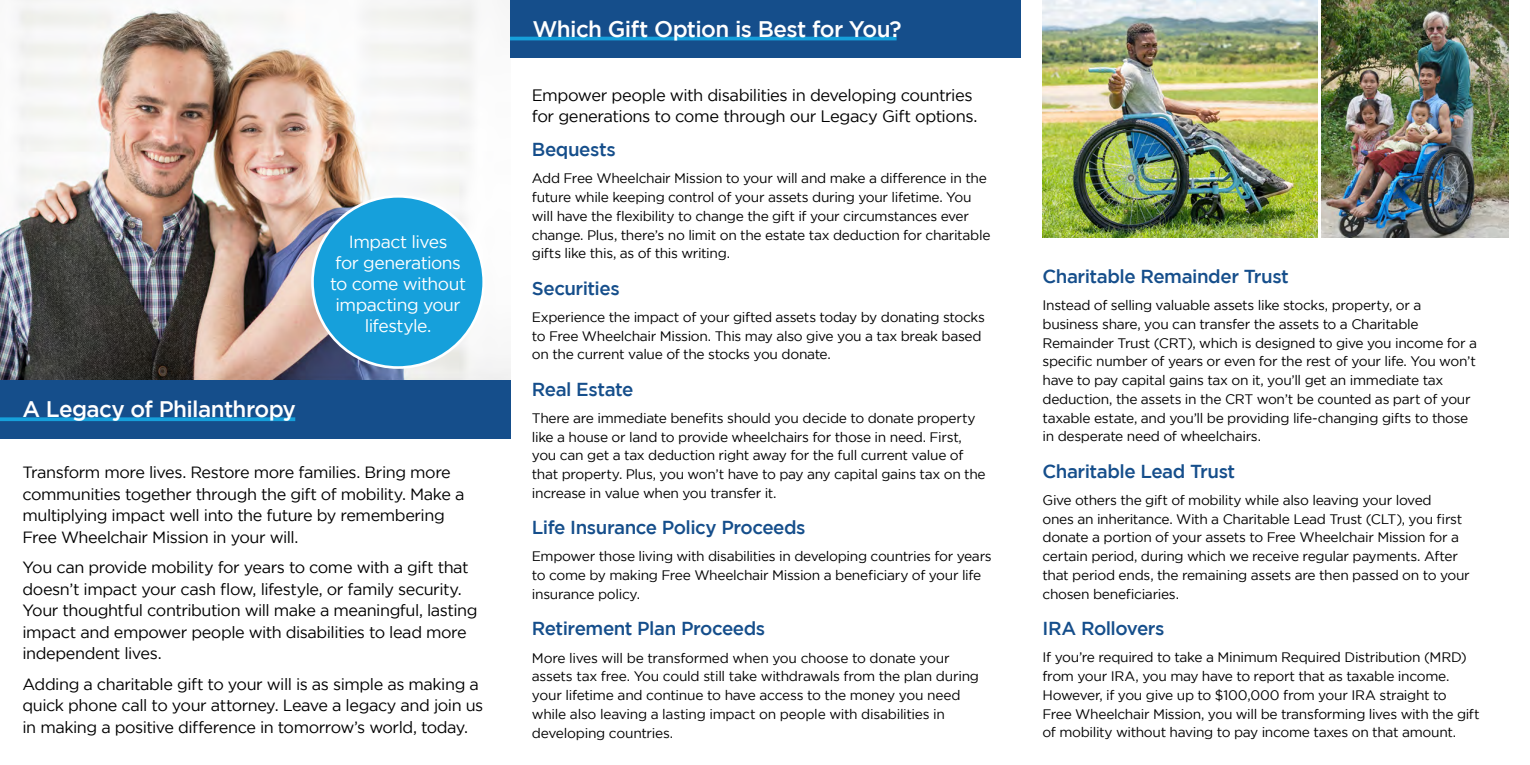
<style>
.page{position:relative;width:1530px;height:765px;background:#fff}
.page>*{position:absolute;margin:0;border:0;box-sizing:border-box;transform-origin:0 0}
.t1{font:500 22.5px "Gotham";letter-spacing:-.03em;color:#fff}
.t2{font:500 18.75px "Gotham";letter-spacing:-.025em;color:#154e8b}
.t3{font:17.5px/21px "Gotham";letter-spacing:-.025em;color:#fff;text-align:center}
.t4{font:16.5px/21.5px "Gotham";letter-spacing:-.03em;color:#000}
.t5{font:16.25px/21.5px "Gotham";letter-spacing:-.03em;color:#000}
.t6{font:13.75px/18.8px "Gotham";letter-spacing:-.025em;color:#000}
</style>
<div class="page">
<img style="left:0;top:0;width:510px;height:380px">
<div style="left:0;top:380px;width:510px;height:59px;background:#154e8b"></div>
<svg style="left:0;top:417px;width:295px;height:4px"></svg>
<div style="left:510px;top:0;width:510px;height:58px;background:#154e8b"></div>
<hr style="left:510px;top:37px;width:387px;height:3px;background:#16a0db">
<div style="left:312px;top:196px;width:172px;height:172px;background:#16a0db;border-radius:50%"></div>
<img style="left:1042px;top:0;width:275px;height:237px">
<img style="left:1322px;top:0;width:186px;height:237px">
<h1 class="t1" style="left:22px;top:397px;width:275px">A Legacy of Philanthropy</h1>
<p class="t3" style="left:330px;top:231px;width:138px">Impact lives<br>for generations to come without impacting your lifestyle.</p>
<p class="t5" style="left:22px;top:461px;width:443px">Transform more lives. Restore more families. Bring more communities together through the gift of mobility. Make a multiplying impact well into the future by remembering Free Wheelchair Mission in your will.</p>
<p class="t5" style="left:22px;top:556px;width:457px">You can provide mobility for years to come with a gift that doesn’t impact your cash flow, lifestyle, or family security.<br>Your thoughtful contribution will make a meaningful, lasting impact and empower people with disabilities to lead more independent lives.</p>
<p class="t5" style="left:22px;top:673px;width:462px">Adding a charitable gift to your will is as simple as making a quick phone call to your attorney. Leave a legacy and join us in making a positive difference in tomorrow’s world, today.</p>
<h1 class="t1" style="left:532px;top:16px;width:371px">Which Gift Option is Best for You?</h1>
<p class="t4" style="left:532px;top:84px;width:447px">Empower people with disabilities in developing countries for generations to come through our Legacy Gift options.</p>
<h2 class="t2" style="left:532px;top:139px;width:85px">Bequests</h2>
<p class="t6" style="left:532px;top:169px;width:460px">Add Free Wheelchair Mission to your will and make a difference in the future while keeping control of your assets during your lifetime. You will have the flexibility to change the gift if your circumstances ever change. Plus, there’s no limit on the estate tax deduction for charitable gifts like this, as of this writing.</p>
<h2 class="t2" style="left:532px;top:278px;width:89px">Securities</h2>
<p class="t6" style="left:532px;top:307px;width:455px">Experience the impact of your gifted assets today by donating stocks to Free Wheelchair Mission. This may also give you a tax break based on the current value of the stocks you donate.</p>
<h2 class="t2" style="left:532px;top:379px;width:103px">Real Estate</h2>
<p class="t6" style="left:532px;top:409px;width:455px">There are immediate benefits should you decide to donate property like a house or land to provide wheelchairs for those in need. First, you can get a tax deduction right away for the full current value of that property. Plus, you won’t have to pay any capital gains tax on the increase in value when you transfer it.</p>
<h2 class="t2" style="left:532px;top:517px;width:275px">Life Insurance Policy Proceeds</h2>
<p class="t6" style="left:532px;top:547px;width:461px">Empower those living with disabilities in developing countries for years to come by making Free Wheelchair Mission a beneficiary of your life insurance policy.</p>
<h2 class="t2" style="left:532px;top:618px;width:235px">Retirement Plan Proceeds</h2>
<p class="t6" style="left:532px;top:648px;width:449px">More lives will be transformed when you choose to donate your assets tax free. You could still take withdrawals from the plan during your lifetime and continue to have access to the money you need while also leaving a lasting impact on people with disabilities in developing countries.</p>
<h2 class="t2" style="left:1042px;top:266px;width:248px">Charitable Remainder Trust</h2>
<p class="t6" style="left:1042px;top:296px;width:436px">Instead of selling valuable assets like stocks, property, or a business share, you can transfer the assets to a Charitable Remainder Trust (CRT), which is designed to give you income for a specific number of years or even for the rest of your life. You won’t have to pay capital gains tax on it, you’ll get an immediate tax deduction, the assets in the CRT won’t be counted as part of your taxable estate, and you’ll be providing life-changing gifts to those in desperate need of wheelchairs.</p>
<h2 class="t2" style="left:1042px;top:461px;width:194px">Charitable Lead Trust</h2>
<p class="t6" style="left:1042px;top:491px;width:429px">Give others the gift of mobility while also leaving your loved<br>ones an inheritance. With a Charitable Lead Trust (CLT), you first donate a portion of your assets to Free Wheelchair Mission for a certain period, during which we receive regular payments. After that period ends, the remaining assets are then passed on to your chosen beneficiaries.</p>
<h2 class="t2" style="left:1042px;top:618px;width:124px">IRA Rollovers</h2>
<p class="t6" style="left:1042px;top:648px;width:439px">If you’re required to take a Minimum Required Distribution (MRD) from your IRA, you may have to report that as taxable income.<br>However, if you give up to $100,000 from your IRA straight to Free Wheelchair Mission, you will be transforming lives with the gift of mobility without having to pay income taxes on that amount.</p>
</div>
